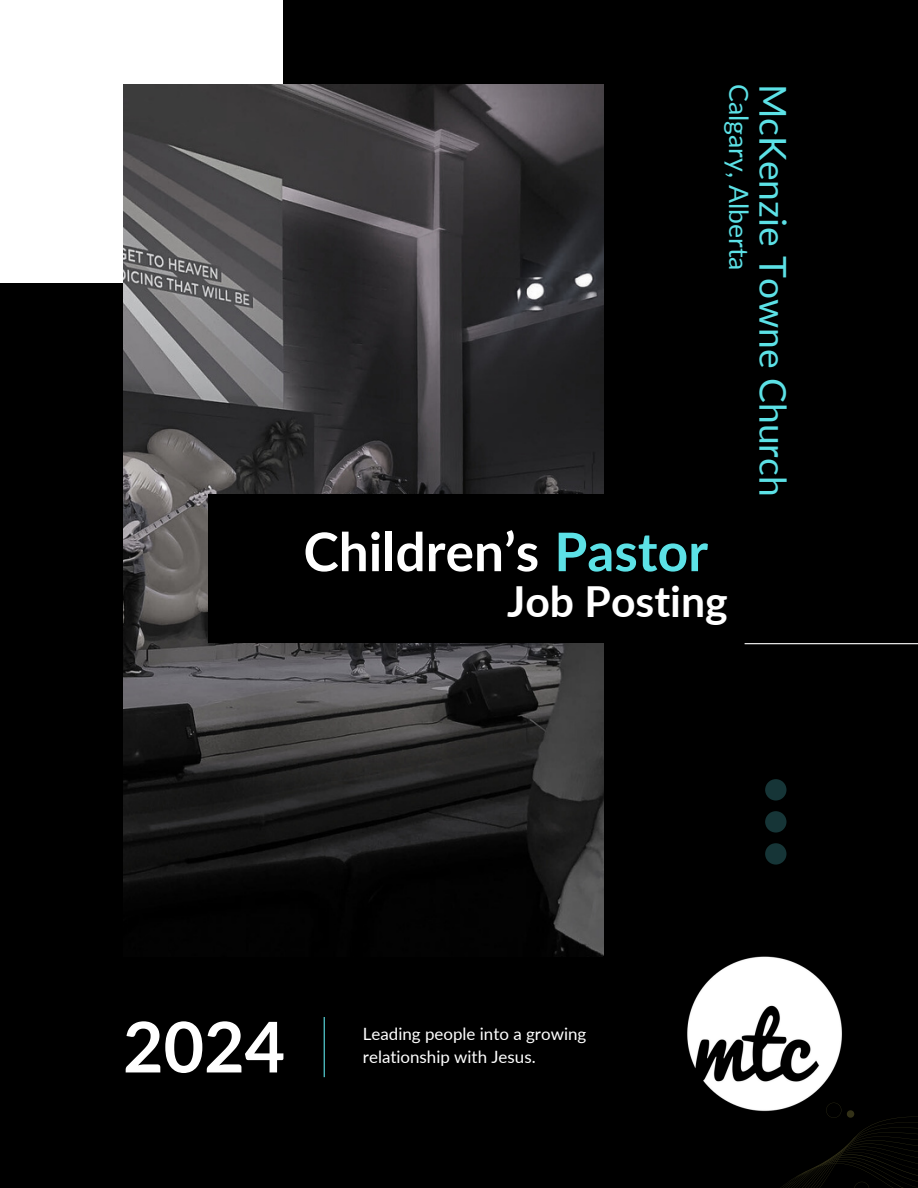
<style>
.page{position:relative;width:918px;height:1188px;background:#000}
.page>*{position:absolute;margin:0;border:0;box-sizing:border-box;transform-origin:0 0}
.t1{font:700 69.9px "Lato";color:#fff}
.t2{font:700 53.25px "Lato";color:#fff}
.t3{font:700 42.75px "Lato";color:#fff}
.t4{font:37.2px "Lato";color:#5ce1e6}
.t5{font:26.7px "Lato";color:#5ce1e6}
.t6{font:16.95px/23.7px "Lato";color:#fff}
.s1{color:#5ce1e6}
</style>
<div class="page">
<div style="left:0;top:0;width:283px;height:283px;background:#fff"></div>
<img style="left:123px;top:84px;width:480px;height:873px">
<div style="left:208px;top:494px;width:582px;height:149px;background:#000"></div>
<hr style="left:745px;top:643px;width:173px;height:1px;background:#fff">
<hr style="left:324px;top:1017px;width:1px;height:60px;background:#5ce1e6">
<svg style="left:765px;top:779px;width:21px;height:86px"></svg>
<svg style="left:782px;top:1110px;width:136px;height:78px"></svg>
<img style="left:687px;top:957px;width:157px;height:155px">
<p class="t5" style="left:755px;top:84px;width:188px;rotate:90deg">Calgary, Alberta</p>
<h2 class="t4" style="left:796px;top:84px;width:414px;rotate:90deg">McKenzie Towne Church</h2>
<h5 class="t2" style="left:303px;top:519px;width:406px">Children’s <span class="s1">Pastor</span></h5>
<h1 class="t3" style="left:507px;top:575px;width:222px">Job Posting</h1>
<p class="t1" style="left:123px;top:1003px;width:164px">2024</p>
<h3 class="t6" style="left:363px;top:1021px;width:225px">Leading people into a growing relationship with Jesus.</h3>
</div>
